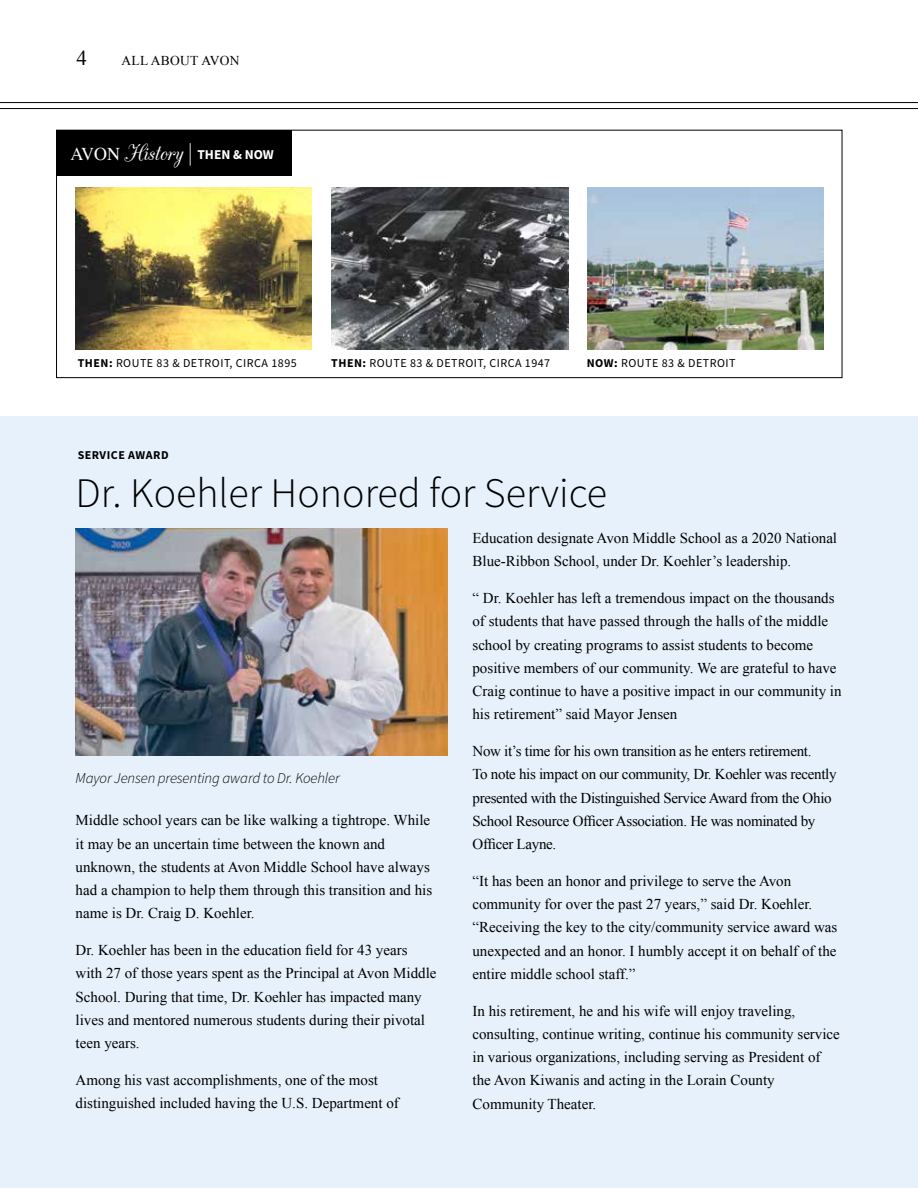
<style>
.page{position:relative;width:918px;height:1188px;background:#fff}
.page>*{position:absolute;margin:0;border:0;box-sizing:border-box;transform-origin:0 0}
.t1{font:300 42px "Source Sans Pro";color:#000}
.t2{font:21px "Times New Roman";color:#000}
.t3{font:15px/23.2px "Times New Roman";color:#000}
.t4{font:15px/23.2px "Times New Roman";letter-spacing:-.02em;color:#000}
.t5{font:italic 300 15px "Source Sans Pro";letter-spacing:-.01em;color:#000}
.t6{font:700 13.5px "Source Sans Pro";color:#fff}
.t7{font:13.5px "Times New Roman";letter-spacing:.02em;color:#000}
.t8{font:12px "Source Sans Pro";letter-spacing:.04em;color:#000}
.t9{font:700 12px "Source Sans Pro";letter-spacing:.04em;color:#000}
.s1{font-family:"Times";font-weight:400;font-size:18px}
.s2{font-family:"CAC Champagne";font-weight:400;font-size:27px}
.s3{font-weight:300;font-size:22.5px}
.s4{font-weight:700}
</style>
<div class="page">
<div style="left:0;top:416px;width:918px;height:772px;background:#e6f1fb"></div>
<hr style="left:0;top:108px;width:918px;height:1px;background:#000">
<hr style="left:0;top:102px;width:918px;height:1px;background:#000">
<img style="left:76px;top:528px;width:371px;height:228px">
<div style="left:57px;top:130px;width:235px;height:46px;background:#000"></div>
<img style="left:332px;top:188px;width:236px;height:162px">
<img style="left:588px;top:188px;width:236px;height:162px">
<img style="left:76px;top:188px;width:236px;height:162px">
<h2 class="t2" style="left:77px;top:43px;width:12px">4</h2>
<p class="t7" style="left:122px;top:51px;width:120px">ALL ABOUT AVON</p>
<p class="t6" style="left:70px;top:145px;width:205px"><span class="s1">AVON</span> <span class="s2">History</span> <span class="s3">|</span> THEN &amp; NOW</p>
<p class="t8" style="left:78px;top:355px;width:220px"><span class="s4">THEN:</span> ROUTE 83 &amp; DETROIT, CIRCA 1895</p>
<p class="t8" style="left:331px;top:355px;width:220px"><span class="s4">THEN:</span> ROUTE 83 &amp; DETROIT, CIRCA 1947</p>
<p class="t8" style="left:587px;top:355px;width:150px"><span class="s4">NOW:</span> ROUTE 83 &amp; DETROIT</p>
<p class="t9" style="left:78px;top:447px;width:92px">SERVICE AWARD</p>
<h1 class="t1" style="left:76px;top:467px;width:533px">Dr. Koehler Honored for Service</h1>
<p class="t5" style="left:76px;top:769px;width:266px">Mayor Jensen presenting award to Dr. Koehler</p>
<p class="t3" style="left:76px;top:808px;width:358px">Middle school years can be like walking a tightrope. While it may be an uncertain time between the known and unknown, the students at Avon Middle School have always had a champion to help them through this transition and his name is Dr. Craig D. Koehler.</p>
<p class="t3" style="left:76px;top:938px;width:362px">Dr. Koehler has been in the education field for 43 years with 27 of those years spent as the Principal at Avon Middle School. During that time, Dr. Koehler has impacted many lives and mentored numerous students during their pivotal teen years.</p>
<p class="t3" style="left:76px;top:1068px;width:325px">Among his vast accomplishments, one of the most distinguished included having the U.S. Department of</p>
<p class="t3" style="left:472px;top:526px;width:366px">Education designate Avon Middle School as a 2020 National<br>Blue-Ribbon School, under Dr. Koehler’s leadership.</p>
<p class="t3" style="left:472px;top:586px;width:371px">“ Dr. Koehler has left a tremendous impact on the thousands of students that have passed through the halls of the middle school by creating programs to assist students to become positive members of our community. We are grateful to have Craig continue to have a positive impact in our community in his retirement” said Mayor Jensen</p>
<p class="t4" style="left:472px;top:739px;width:366px">Now it’s time for his own transition as he enters retirement.<br>To note his impact on our community, Dr. Koehler was recently presented with the Distinguished Service Award from the Ohio School Resource Officer Association. He was nominated by Officer Layne.</p>
<p class="t3" style="left:472px;top:869px;width:366px">“It has been an honor and privilege to serve the Avon community for over the past 27 years,” said Dr. Koehler. “Receiving the key to the city/community service award was unexpected and an honor. I humbly accept it on behalf of the entire middle school staff.”</p>
<p class="t3" style="left:472px;top:999px;width:369px">In his retirement, he and his wife will enjoy traveling, consulting, continue writing, continue his community service in various organizations, including serving as President of the Avon Kiwanis and acting in the Lorain County Community Theater.</p>
</div>
